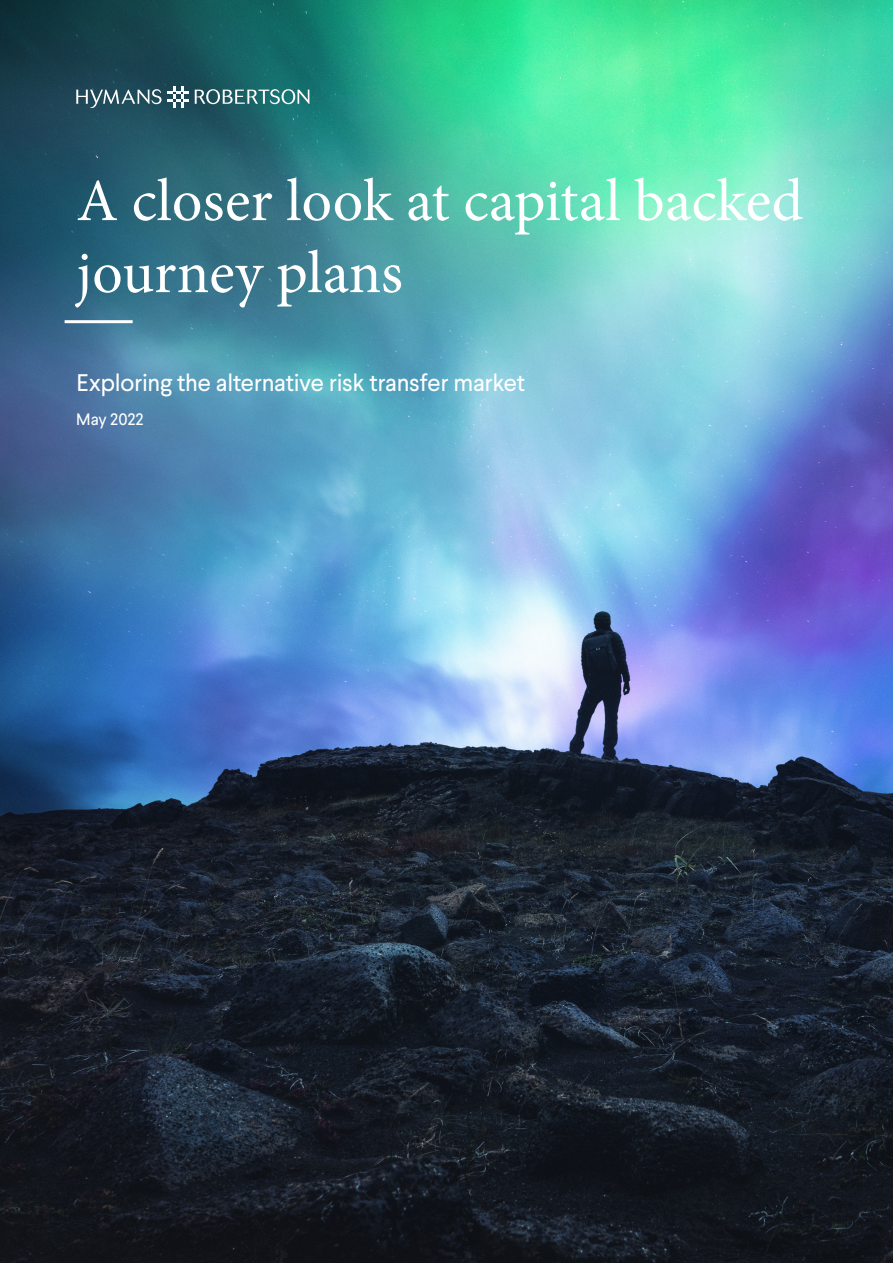
<style>
.page{position:relative;width:893px;height:1263px;background:#fff}
.page>*{position:absolute;margin:0;border:0;box-sizing:border-box;transform-origin:0 0}
.t1{font:60px/72px "Minion Pro";color:#fff}
.smaller_heading{font:24px "Larsseit";letter-spacing:-.015em;color:#fff}
.smaller_heading-2{font:16.5px "Larsseit";color:#fff}
</style>
<div class="page">
<img style="left:0;top:0;width:893px;height:1263px">
<svg style="left:168px;top:86px;width:21px;height:21px"></svg>
<svg style="left:76px;top:89px;width:86px;height:19px;background:#527480"></svg>
<svg style="left:195px;top:89px;width:114px;height:15px;background:#619396"></svg>
<hr style="left:65px;top:320px;width:68px;height:3px;background:#fff">
<p class="t1" style="left:77px;top:165px;width:728px">A closer look at capital backed journey plans</p>
<p class="smaller_heading" style="left:77px;top:368px;width:450px">Exploring the alternative risk transfer market</p>
<p class="smaller_heading-2" style="left:76px;top:409px;width:69px">May 2022</p>
</div>
